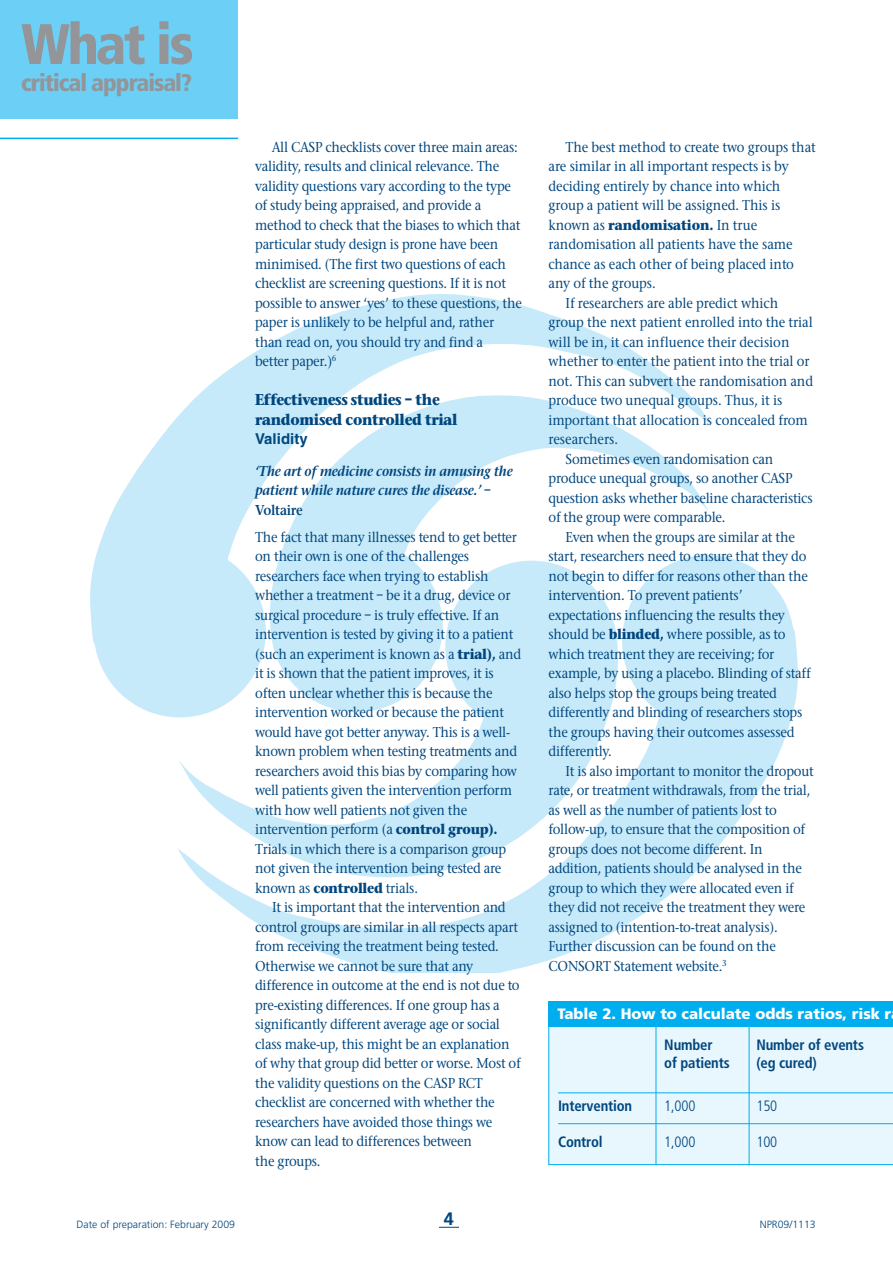
<style>
.page{position:relative;width:893px;height:1263px;background:#fff}
.page>*{position:absolute;margin:0;border:0;box-sizing:border-box;transform-origin:0 0}
.t1{font:900 condensed 57px "Frutiger";letter-spacing:-.04em;color:#939598}
.t2{font:900 condensed 24px "Frutiger";letter-spacing:-.04em;color:#939598}
.t3{font:700 18px "Frutiger";color:#00467e}
.t4{font:700 16.5px/19.5px "Stone Serif";letter-spacing:-.02em;color:#00467e;scale:.9 1}
.t5{font:500 15px/19.5px "Stone Serif";letter-spacing:-.015em;color:#00467e;scale:.9 1}
.t6{font:italic 600 15px/19.5px "Stone Serif";letter-spacing:-.015em;color:#00467e;scale:.9 1}
.t7{font:700 condensed 15px "Frutiger";letter-spacing:-.01em;color:#00467e}
.t8{font:900 15px "Frutiger";color:#fff}
.t9{font:700 15px "Stone Serif";letter-spacing:-.005em;color:#00467e;scale:.9 1}
.t10{font:300 condensed 15px "Frutiger";letter-spacing:-.01em;color:#00467e}
.t11{font:700 15px "Helvetica";color:#00467e}
.t12{font:300 10.5px "Frutiger";color:#00467e}
.s1{font-style:normal}
.s2{font-weight:700}
.s3{font-weight:500}
</style>
<div class="page">
<div style="left:94px;top:545px;width:172px;height:172px;background:#c6eafa;border-radius:50%"></div>
<svg style="left:90px;top:294px;width:620px;height:387px"></svg>
<div style="left:445px;top:561px;width:172px;height:172px;background:#c6eafa;border-radius:50%"></div>
<div style="left:622px;top:555px;width:172px;height:172px;background:#c6eafa;border-radius:50%"></div>
<svg style="left:177px;top:592px;width:621px;height:380px;fill:#c6eafa"></svg>
<svg style="left:439px;top:1227px;width:20px;height:1px"></svg>
<div style="left:0;top:0;width:238px;height:119px;background:#6bcff6"></div>
<hr style="left:0;top:138px;width:238px;height:1px;background:#00aeef">
<div style="left:549px;top:1027px;width:344px;height:138px;background:#e8f6fd"></div>
<div style="left:549px;top:1001px;width:344px;height:26px;background:#00aeef"></div>
<hr style="left:749px;top:1026px;width:1px;height:139px;background:#00aeef">
<hr style="left:656px;top:1026px;width:1px;height:139px;background:#00aeef">
<hr style="left:558px;top:1123px;width:335px;height:1px;background:#00aeef">
<h1 class="t1" style="left:21px;top:21px;width:174px">What is</h1>
<h2 class="t2" style="left:21px;top:73px;width:172px">critical appraisal?</h2>
<p class="t5" style="left:255px;top:137px;width:298px;text-indent:17px">All CASP checklists cover three main areas: validity, results and clinical relevance. The validity questions vary according to the type of study being appraised, and provide a method to check that the biases to which that particular study design is prone have been minimised. (The first two questions of each checklist are screening questions. If it is not possible to answer ‘yes’ to these questions, the paper is unlikely to be helpful and, rather than read on, you should try and find a<br>better paper.)<sup>6</sup></p>
<p class="t4" style="left:255px;top:390px;width:226px">Effectiveness studies – the randomised controlled trial</p>
<p class="t11" style="left:255px;top:433px;width:54px">Validity</p>
<p class="t6" style="left:255px;top:461px;width:288px">‘The art of medicine consists in amusing the patient while nature cures the disease.’ <span class="s1">–<br>Voltaire</span></p>
<p class="t5" style="left:255px;top:527px;width:297px">The fact that many illnesses tend to get better on their own is one of the challenges researchers face when trying to establish whether a treatment – be it a drug, device or surgical procedure – is truly effective. If an intervention is tested by giving it to a patient (such an experiment is known as a <span class="s2">trial),</span> and it is shown that the patient improves, it is often unclear whether this is because the intervention worked or because the patient would have got better anyway. This is a well&shy;known problem when testing treatments and researchers avoid this bias by comparing how well patients given the intervention perform with how well patients not given the intervention perform (a <span class="s2">control group).<br></span>Trials in which there is a comparison group not given the intervention being tested are known as <span class="s2">controlled</span> trials.</p>
<p class="t5" style="left:255px;top:897px;width:297px;text-indent:17px">It is important that the intervention and control groups are similar in all respects apart from receiving the treatment being tested.<br>Otherwise we cannot be sure that any difference in outcome at the end is not due to pre-existing differences. If one group has a significantly different average age or social class make-up, this might be an explanation of why that group did better or worse. Most of the validity questions on the CASP RCT checklist are concerned with whether the researchers have avoided those things we know can lead to differences between<br>the groups.</p>
<p class="t5" style="left:566px;top:137px;width:279px">The best method to create two groups that</p>
<p class="t5" style="left:549px;top:156px;width:268px">are similar in all important respects is by</p>
<p class="t5" style="left:549px;top:176px;width:259px">deciding entirely by chance into which</p>
<p class="t5" style="left:549px;top:195px;width:259px">group a patient will be assigned. This is</p>
<p class="t9" style="left:549px;top:216px;width:233px"><span class="s3">known as</span> randomisation. <span class="s3">In true</span></p>
<p class="t5" style="left:549px;top:234px;width:273px">randomisation all patients have the same</p>
<p class="t5" style="left:549px;top:254px;width:274px">chance as each other of being placed into</p>
<p class="t5" style="left:549px;top:273px;width:121px">any of the groups.</p>
<p class="t5" style="left:566px;top:293px;width:238px">If researchers are able predict which</p>
<p class="t5" style="left:549px;top:312px;width:295px">group the next patient enrolled into the trial</p>
<p class="t5" style="left:549px;top:332px;width:269px">will be in, it can influence their decision</p>
<p class="t5" style="left:549px;top:351px;width:292px">whether to enter the patient into the trial or</p>
<p class="t5" style="left:549px;top:371px;width:295px">not. This can subvert the randomisation and</p>
<p class="t5" style="left:549px;top:390px;width:261px">produce two unequal groups. Thus, it is</p>
<p class="t5" style="left:549px;top:410px;width:290px">important that allocation is concealed from</p>
<p class="t5" style="left:549px;top:429px;width:79px">researchers.</p>
<p class="t5" style="left:566px;top:449px;width:232px">Sometimes even randomisation can</p>
<p class="t5" style="left:549px;top:468px;width:273px">produce unequal groups, so another CASP</p>
<p class="t5" style="left:549px;top:488px;width:295px">question asks whether baseline characteristics</p>
<p class="t5" style="left:549px;top:507px;width:198px">of the group were comparable.</p>
<p class="t5" style="left:566px;top:527px;width:256px">Even when the groups are similar at the</p>
<p class="t5" style="left:549px;top:546px;width:288px">start, researchers need to ensure that they do</p>
<p class="t5" style="left:549px;top:566px;width:290px">not begin to differ for reasons other than the</p>
<p class="t5" style="left:549px;top:585px;width:217px">intervention. To prevent patients’</p>
<p class="t5" style="left:549px;top:605px;width:264px">expectations influencing the results they</p>
<p class="t5" style="left:549px;top:624px;width:265px">should be <span class="s2">blinded,</span> where possible, as to</p>
<p class="t5" style="left:549px;top:644px;width:252px">which treatment they are receiving; for</p>
<p class="t5" style="left:549px;top:663px;width:293px">example, by using a placebo. Blinding of staff</p>
<p class="t5" style="left:549px;top:683px;width:255px">also helps stop the groups being treated</p>
<p class="t5" style="left:549px;top:702px;width:284px">differently and blinding of researchers stops</p>
<p class="t5" style="left:549px;top:722px;width:275px">the groups having their outcomes assessed</p>
<p class="t5" style="left:549px;top:741px;width:72px">differently.</p>
<p class="t5" style="left:566px;top:761px;width:277px">It is also important to monitor the dropout</p>
<p class="t5" style="left:549px;top:780px;width:292px">rate, or treatment withdrawals, from the trial,</p>
<p class="t5" style="left:549px;top:800px;width:255px">as well as the number of patients lost to</p>
<p class="t5" style="left:549px;top:819px;width:287px">follow-up, to ensure that the composition of</p>
<p class="t5" style="left:549px;top:839px;width:239px">groups does not become different. In</p>
<p class="t5" style="left:549px;top:858px;width:283px">addition, patients should be analysed in the</p>
<p class="t5" style="left:549px;top:878px;width:274px">group to which they were allocated even if</p>
<p class="t5" style="left:549px;top:897px;width:287px">they did not receive the treatment they were</p>
<p class="t5" style="left:549px;top:917px;width:256px">assigned to (intention-to-treat analysis).</p>
<p class="t5" style="left:549px;top:936px;width:254px">Further discussion can be found on the</p>
<p class="t5" style="left:549px;top:956px;width:199px">CONSORT Statement website.<sup>3</sup></p>
<p class="t8" style="left:558px;top:1007px;width:335px">Table 2. How to calculate odds ratios, risk r</p>
<p class="t7" style="left:664px;top:1039px;width:50px">Number</p>
<p class="t7" style="left:756px;top:1039px;width:109px">Number of events</p>
<p class="t7" style="left:664px;top:1057px;width:67px">of patients</p>
<p class="t7" style="left:756px;top:1057px;width:62px">(eg cured)</p>
<p class="t7" style="left:558px;top:1099px;width:76px">Intervention</p>
<p class="t10" style="left:664px;top:1099px;width:33px">1,000</p>
<p class="t10" style="left:756px;top:1099px;width:22px">150</p>
<p class="t7" style="left:558px;top:1135px;width:46px">Control</p>
<p class="t10" style="left:664px;top:1135px;width:33px">1,000</p>
<p class="t10" style="left:756px;top:1135px;width:22px">100</p>
<p class="t3" style="left:444px;top:1212px;width:12px">4</p>
<p class="t12" style="left:77px;top:1220px;width:160px">Date of preparation: February 2009</p>
<p class="t12" style="left:760px;top:1220px;width:58px">NPR09/1113</p>
</div>
